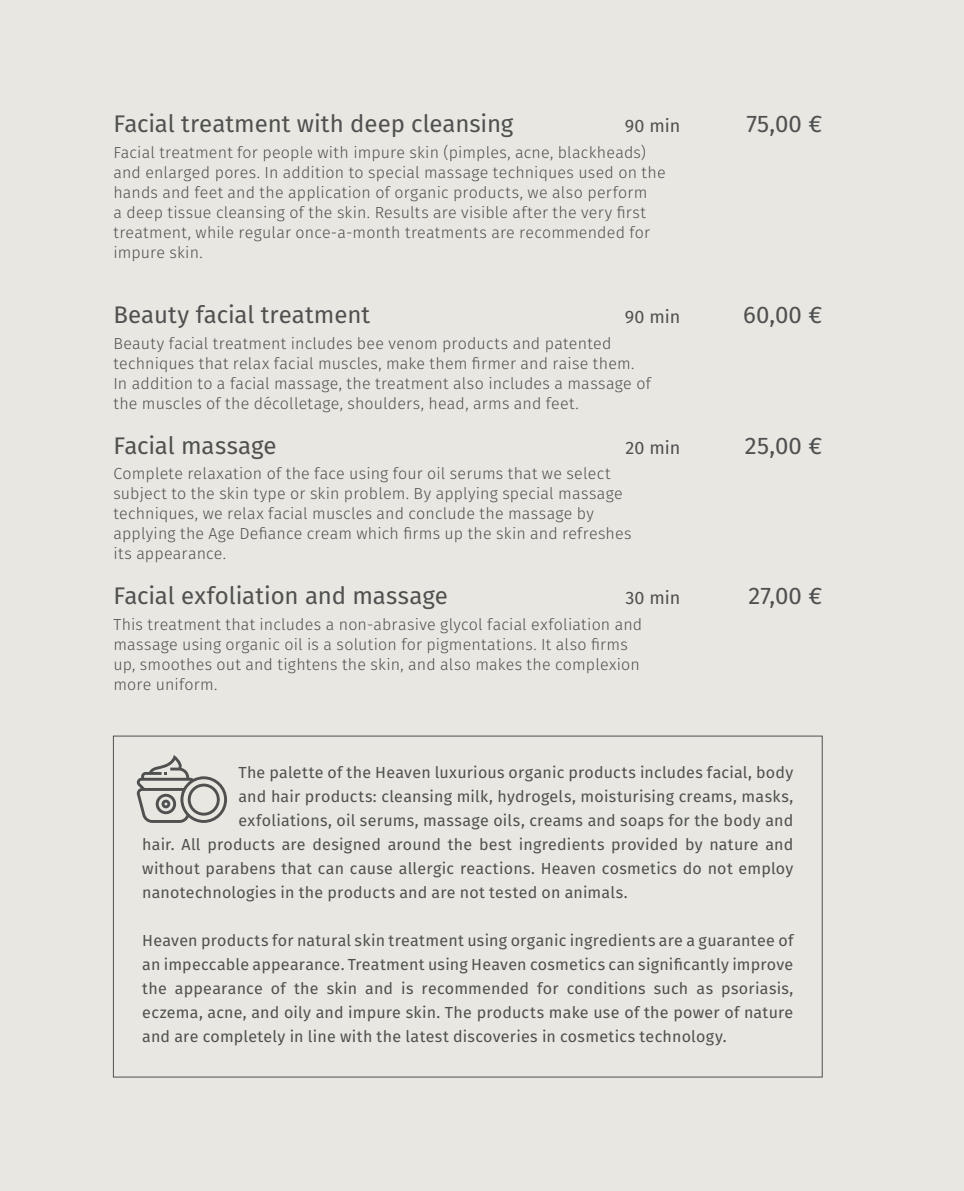
<style>
.page{position:relative;width:964px;height:1191px;background:#e8e7e1}
.page>*{position:absolute;margin:0;border:0;box-sizing:border-box;transform-origin:0 0}
.t1{font:24px "Fira Sans";letter-spacing:-.005em;color:#58595b}
.t2{font:18px "Fira Sans";color:#58595b}
.t3{font:300 16px/20px "Fira Sans";letter-spacing:.015em;color:#58595b}
.t4{font:16px/24px "Fira Sans";letter-spacing:.015em;color:#58595b;text-align:justify}
</style>
<div class="page">
<svg style="left:137px;top:755px;width:90px;height:68px"></svg>
<h1 class="t1" style="left:113px;top:107px;width:401px">Facial treatment with deep cleansing</h1>
<p class="t2" style="left:625px;top:113px;width:57px">90 min</p>
<h1 class="t1" style="left:746px;top:107px;width:77px">75,00 €</h1>
<p class="t3" style="left:113px;top:143px;width:554px">Facial treatment for people with impure skin (pimples, acne, blackheads) and enlarged pores. In addition to special massage techniques used on the hands and feet and the application of organic products, we also perform<br>a deep tissue cleansing of the skin. Results are visible after the very first treatment, while regular once-a-month treatments are recommended for impure skin.</p>
<h1 class="t1" style="left:113px;top:298px;width:258px">Beauty facial treatment</h1>
<p class="t2" style="left:625px;top:304px;width:57px">90 min</p>
<h1 class="t1" style="left:743px;top:298px;width:81px">60,00 €</h1>
<p class="t3" style="left:113px;top:334px;width:539px">Beauty facial treatment includes bee venom products and patented techniques that relax facial muscles, make them firmer and raise them.<br>In addition to a facial massage, the treatment also includes a massage of the muscles of the décolletage, shoulders, head, arms and feet.</p>
<h1 class="t1" style="left:113px;top:428px;width:165px">Facial massage</h1>
<p class="t2" style="left:625px;top:435px;width:56px">20 min</p>
<h1 class="t1" style="left:745px;top:428px;width:79px">25,00 €</h1>
<p class="t3" style="left:113px;top:465px;width:520px">Complete relaxation of the face using four oil serums that we select subject to the skin type or skin problem. By applying special massage techniques, we relax facial muscles and conclude the massage by applying the Age Defiance cream which firms up the skin and refreshes its appearance.</p>
<h1 class="t1" style="left:113px;top:579px;width:336px">Facial exfoliation and massage</h1>
<p class="t2" style="left:625px;top:585px;width:57px">30 min</p>
<h1 class="t1" style="left:748px;top:579px;width:75px">27,00 €</h1>
<p class="t3" style="left:113px;top:616px;width:530px">This treatment that includes a non-abrasive glycol facial exfoliation and massage using organic oil is a solution for pigmentations. It also firms up, smoothes out and tightens the skin, and also makes the complexion more uniform.</p>
<p class="t4" style="left:238px;top:761px;width:556px">The palette of the Heaven luxurious organic products includes facial, body</p>
<p class="t4" style="left:238px;top:785px;width:556px">and hair products: cleansing milk, hydrogels, moisturising creams, masks,</p>
<p class="t4" style="left:238px;top:809px;width:556px">exfoliations, oil serums, massage oils, creams and soaps for the body and</p>
<p class="t4" style="left:142px;top:833px;width:652px">hair. All products are designed around the best ingredients provided by nature and</p>
<p class="t4" style="left:142px;top:857px;width:652px">without parabens that can cause allergic reactions. Heaven cosmetics do not employ</p>
<p class="t4" style="left:142px;top:881px;width:487px">nanotechnologies in the products and are not tested on animals.</p>
<p class="t4" style="left:142px;top:929px;width:653px">Heaven products for natural skin treatment using organic ingredients are a guarantee of an impeccable appearance. Treatment using Heaven cosmetics can significantly improve the appearance of the skin and is recommended for conditions such as psoriasis, eczema, acne, and oily and impure skin. The products make use of the power of nature and are completely in line with the latest discoveries in cosmetics technology.</p>
</div>
